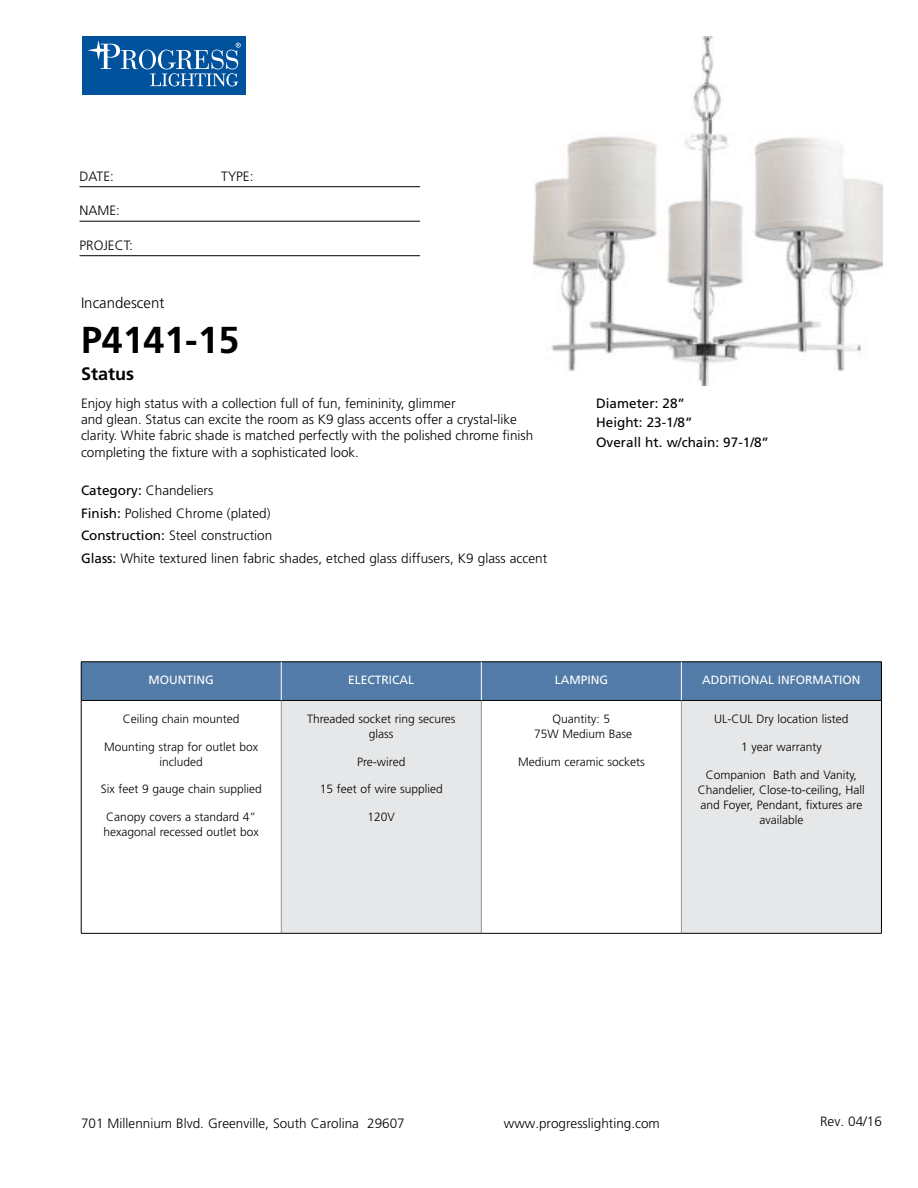
<style>
.page{position:relative;width:918px;height:1188px;background:#fff}
.page>*{position:absolute;margin:0;border:0;box-sizing:border-box;transform-origin:0 0}
.t1{font:700 37.5px "Frutiger LT Std";color:#000}
.t2{font:700 18px "Frutiger LT Std";color:#000}
.t3{font:300 15px "Frutiger LT Std";color:#000}
.t4{font:300 13.5px/16.2px "Frutiger LT Std";color:#000}
.t5{font:13.5px/19.5px "Frutiger LT Std";color:#000}
.t6{font:300 12px/15px "Frutiger LT Std";color:#000;text-align:center}
.t7{font:12px "Frutiger LT Std";color:#fff}
.s1{font-weight:400}
</style>
<div class="page">
<div style="left:82px;top:36px;width:164px;height:59px;background:#00529c"></div>
<svg style="left:139px;top:50px;width:17px;height:19px"></svg>
<div style="left:142px;top:50px;width:11px;height:19px;background:#00529c;border-radius:50%"></div>
<svg style="left:87px;top:40px;width:51px;height:29px"></svg>
<svg style="left:150px;top:43px;width:91px;height:43px"></svg>
<hr style="left:80px;top:186px;width:340px;height:1px;background:#000">
<hr style="left:80px;top:221px;width:340px;height:1px;background:#000">
<hr style="left:80px;top:255px;width:340px;height:1px;background:#000">
<div style="left:82px;top:663px;width:799px;height:37px;background:#527ba8"></div>
<div style="left:281px;top:700px;width:200px;height:233px;background:#e6e7e8"></div>
<div style="left:681px;top:700px;width:200px;height:233px;background:#e6e7e8"></div>
<hr style="left:281px;top:701px;width:1px;height:232px;background:#939598">
<hr style="left:481px;top:701px;width:1px;height:232px;background:#939598">
<hr style="left:681px;top:701px;width:1px;height:232px;background:#939598">
<hr style="left:81px;top:700px;width:200px;height:1px;background:#000">
<hr style="left:281px;top:700px;width:200px;height:1px;background:#000">
<hr style="left:481px;top:700px;width:200px;height:1px;background:#000">
<hr style="left:681px;top:700px;width:200px;height:1px;background:#000">
<hr style="left:81px;top:933px;width:200px;height:1px;background:#000">
<hr style="left:281px;top:933px;width:200px;height:1px;background:#000">
<hr style="left:481px;top:933px;width:200px;height:1px;background:#000">
<hr style="left:681px;top:933px;width:201px;height:1px;background:#000">
<hr style="left:81px;top:662px;width:200px;height:1px;background:#000">
<hr style="left:81px;top:662px;width:1px;height:38px;background:#000">
<hr style="left:281px;top:662px;width:200px;height:1px;background:#000">
<hr style="left:481px;top:662px;width:200px;height:1px;background:#000">
<hr style="left:681px;top:662px;width:201px;height:1px;background:#000">
<hr style="left:881px;top:662px;width:1px;height:38px;background:#000">
<hr style="left:81px;top:700px;width:1px;height:233px;background:#000">
<hr style="left:881px;top:700px;width:1px;height:233px;background:#000">
<hr style="left:281px;top:662px;width:1px;height:38px;background:#fff">
<hr style="left:681px;top:662px;width:1px;height:38px;background:#fff">
<hr style="left:481px;top:662px;width:1px;height:38px;background:#fff">
<img style="left:533px;top:36px;width:349px;height:349px">
<p class="t4" style="left:80px;top:168px;width:36px">DATE:</p>
<p class="t4" style="left:221px;top:168px;width:34px">TYPE:</p>
<p class="t4" style="left:80px;top:203px;width:42px">NAME:</p>
<p class="t4" style="left:80px;top:237px;width:55px">PROJECT:</p>
<p class="t3" style="left:81px;top:294px;width:85px">Incandescent</p>
<h1 class="t1" style="left:81px;top:318px;width:160px">P4141-15</h1>
<h2 class="t2" style="left:81px;top:363px;width:55px">Status</h2>
<p class="t4" style="left:81px;top:395px;width:454px">Enjoy high status with a collection full of fun, femininity, glimmer<br>and glean. Status can excite the room as K9 glass accents offer a crystal-like clarity. White fabric shade is matched perfectly with the polished chrome finish completing the fixture with a sophisticated look.</p>
<p class="t4" style="left:81px;top:480px;width:468px;line-height:22.5px"><span class="s1">Category:</span> Chandeliers<br><span class="s1">Finish:</span> Polished Chrome (plated)<br><span class="s1">Construction:</span> Steel construction<br><span class="s1">Glass:</span> White textured linen fabric shades, etched glass diffusers, K9 glass accent</p>
<p class="t5" style="left:596px;top:393px;width:174px">Diameter: 28”<br>Height: 23-1/8”<br>Overall ht. w/chain: 97-1/8”</p>
<p class="t7" style="left:149px;top:673px;width:67px">MOUNTING</p>
<p class="t7" style="left:348px;top:673px;width:68px">ELECTRICAL</p>
<p class="t7" style="left:555px;top:673px;width:55px">LAMPING</p>
<p class="t7" style="left:702px;top:673px;width:160px">ADDITIONAL INFORMATION</p>
<p class="t6" style="left:123px;top:711px;width:118px">Ceiling chain mounted</p>
<p class="t6" style="left:104px;top:739px;width:156px">Mounting strap for outlet box included</p>
<p class="t6" style="left:101px;top:782px;width:163px">Six feet 9 gauge chain supplied</p>
<p class="t6" style="left:103px;top:810px;width:157px;text-align:left">Canopy covers a standard 4” hexagonal recessed outlet box</p>
<p class="t6" style="left:307px;top:712px;width:150px">Threaded socket ring secures glass</p>
<p class="t6" style="left:357px;top:754px;width:50px">Pre-wired</p>
<p class="t6" style="left:320px;top:782px;width:125px">15 feet of wire supplied</p>
<p class="t6" style="left:368px;top:810px;width:29px">120V</p>
<p class="t6" style="left:714px;top:712px;width:136px">UL-CUL Dry location listed</p>
<p class="t6" style="left:741px;top:739px;width:82px">1 year warranty</p>
<p class="t6" style="left:698px;top:767px;width:168px">Companion Bath and Vanity,<br>Chandelier, Close-to-ceiling, Hall and Foyer, Pendant, fixtures are available</p>
<p class="t6" style="left:534px;top:712px;width:100px">Quantity: 5<br>75W Medium Base</p>
<p class="t6" style="left:518px;top:754px;width:128px">Medium ceramic sockets</p>
<p class="t4" style="left:81px;top:1115px;width:325px">701 Millennium Blvd. Greenville, South Carolina 29607</p>
<p class="t4" style="left:504px;top:1115px;width:158px">www.progresslighting.com</p>
<p class="t4" style="left:820px;top:1114px;width:63px">Rev. 04/16</p>
</div>
